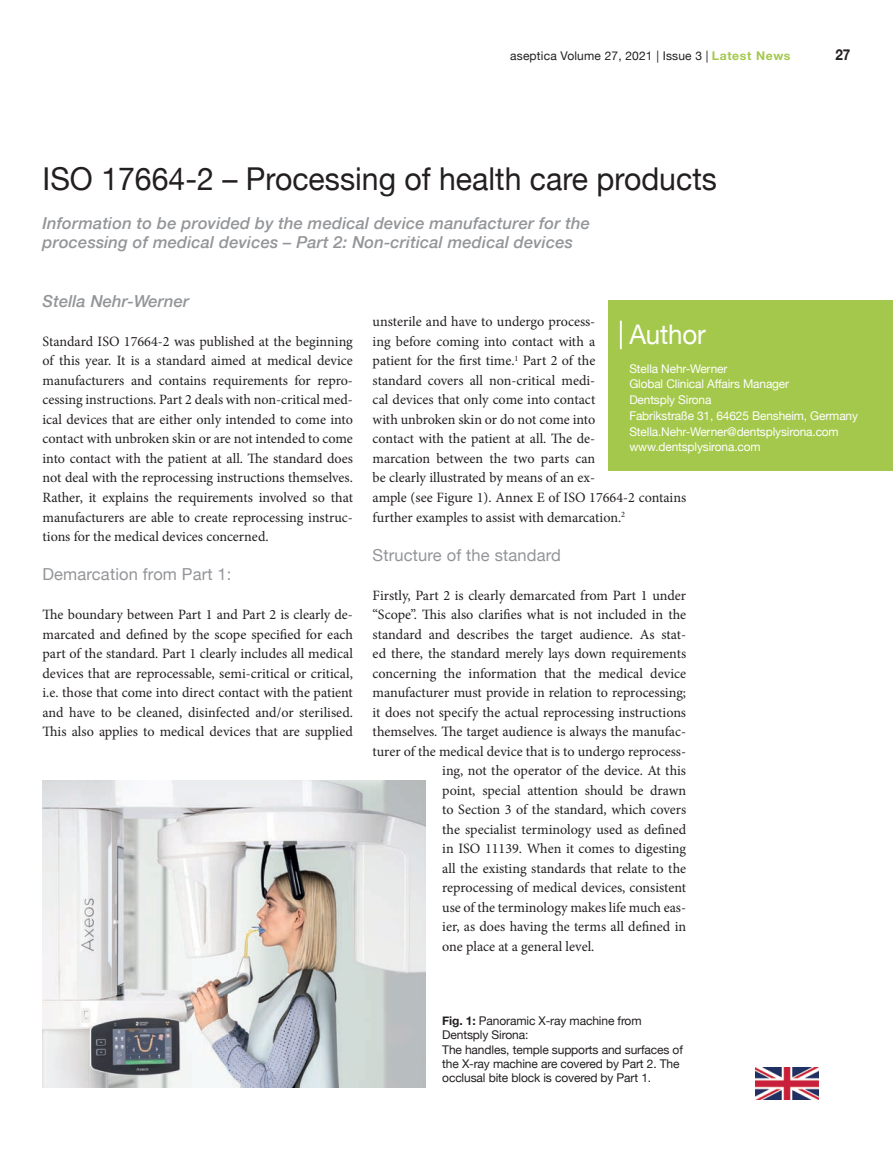
<style>
.page{position:relative;width:893px;height:1149px;background:#fff}
.page>*{position:absolute;margin:0;border:0;box-sizing:border-box;transform-origin:0 0}
.Headline{font:31.5px "Helvetica Neue";color:#231f20;scale:.96 1}
.t1{font:27px "Helvetica Neue";letter-spacing:-.005em;color:#fff;scale:.96 1}
.Autor{font:italic 500 16.5px "Helvetica Neue";letter-spacing:.01em;color:#939598}
.Zwischenhead_1{font:16.5px "Helvetica Neue";letter-spacing:.01em;color:#939598}
.t2{font:700 15px "Helvetica Neue";color:#231f20;scale:.9 1}
.Fließtext{font:14.25px/19.5px "Minion Pro";color:#231f20;text-align:justify}
.Kasten_Fließtext_wei{font:12px "Helvetica Neue";letter-spacing:-.01em;color:#fff}
.BU{font:12px/14.4px "Helvetica Neue";letter-spacing:-.01em;color:#231f20}
.BU-2{font:12px "Helvetica Neue";letter-spacing:.015em;color:#231f20}
.s1{font-weight:700;color:#a4c84b}
.s2{font-weight:700}
</style>
<div class="page">
<img style="left:755px;top:1067px;width:64px;height:32px">
<div style="left:608px;top:300px;width:285px;height:170px;background:#a4c84b"></div>
<img style="left:43px;top:780px;width:382px;height:306px">
<hr style="left:620px;top:320px;width:2px;height:29px;background:#fff">
<p class="BU-2" style="left:510px;top:47px;width:282px">aseptica Volume 27, 2021 | Issue 3 | <span class="s1">Latest News</span></p>
<p class="t2" style="left:835px;top:43px;width:18px">27</p>
<p class="Headline" style="left:43px;top:156px;width:704px">ISO 17664-2 – Processing of health care products</p>
<p class="Autor" style="left:43px;top:209px;width:549px">Information to be provided by the medical device manufacturer for the</p>
<p class="Autor" style="left:43px;top:228px;width:532px">processing of medical devices – Part 2: Non-critical medical devices</p>
<p class="Autor" style="left:43px;top:287px;width:148px">Stella Nehr-Werner</p>
<p class="Fließtext" style="left:43px;top:331px;width:312px">Standard ISO 17664-2 was published at the beginning of this year. It is a standard aimed at medical device manufacturers and contains requirements for repro&shy;cessing instructions. Part 2 deals with non-critical med&shy;ical devices that are either only intended to come into contact with unbroken skin or are not intended to come into contact with the patient at all. The standard does not deal with the reprocessing instructions themselves.<br>Rather, it explains the requirements involved so that manufacturers are able to create reprocessing instruc&shy;tions for the medical devices concerned.</p>
<p class="Zwischenhead_1" style="left:43px;top:562px;width:191px">Demarcation from Part 1:</p>
<p class="Fließtext" style="left:43px;top:604px;width:312px">The boundary between Part 1 and Part 2 is clearly de&shy;marcated and defined by the scope specified for each part of the standard. Part 1 clearly includes all medical devices that are reprocessable, semi-critical or critical, i.e. those that come into direct contact with the patient and have to be cleaned, disinfected and/or sterilised.<br>This also applies to medical devices that are supplied</p>
<p class="Fließtext" style="left:373px;top:312px;width:315px;text-align:left">unsterile and have to undergo process-<br>ing before coming into contact with a<br>patient for the first time.<sup>1</sup> Part 2 of the<br>standard covers all non-critical medi-<br>cal devices that only come into contact<br>with unbroken skin or do not come into<br>contact with the patient at all. The de-<br>marcation between the two parts can<br>be clearly illustrated by means of an ex-<br>ample (see Figure 1). Annex E of ISO 17664-2 contains further examples to assist with demarcation.<sup>2</sup></p>
<p class="Zwischenhead_1" style="left:373px;top:542px;width:190px">Structure of the standard</p>
<p class="Fließtext" style="left:373px;top:585px;width:315px">Firstly, Part 2 is clearly demarcated from Part 1 under</p>
<p class="Fließtext" style="left:373px;top:604px;width:315px">“Scope”. This also clarifies what is not included in the</p>
<p class="Fließtext" style="left:373px;top:624px;width:315px">standard and describes the target audience. As stat-</p>
<p class="Fließtext" style="left:373px;top:643px;width:315px">ed there, the standard merely lays down requirements</p>
<p class="Fließtext" style="left:373px;top:663px;width:315px">concerning the information that the medical device</p>
<p class="Fließtext" style="left:373px;top:682px;width:315px">manufacturer must provide in relation to reprocessing;</p>
<p class="Fließtext" style="left:373px;top:702px;width:315px">it does not specify the actual reprocessing instructions</p>
<p class="Fließtext" style="left:373px;top:721px;width:315px">themselves. The target audience is always the manufac-</p>
<p class="Fließtext" style="left:373px;top:741px;width:315px">turer of the medical device that is to undergo reprocess-</p>
<p class="Fließtext" style="left:442px;top:760px;width:245px">ing, not the operator of the device. At this</p>
<p class="Fließtext" style="left:442px;top:780px;width:245px">point, special attention should be drawn</p>
<p class="Fließtext" style="left:442px;top:799px;width:245px">to Section 3 of the standard, which covers</p>
<p class="Fließtext" style="left:442px;top:819px;width:245px">the specialist terminology used as defined</p>
<p class="Fließtext" style="left:442px;top:838px;width:245px">in ISO 11139. When it comes to digesting</p>
<p class="Fließtext" style="left:442px;top:858px;width:245px">all the existing standards that relate to the</p>
<p class="Fließtext" style="left:442px;top:877px;width:245px">reprocessing of medical devices, consistent</p>
<p class="Fließtext" style="left:442px;top:897px;width:245px">use of the terminology makes life much eas-</p>
<p class="Fließtext" style="left:442px;top:916px;width:245px">ier, as does having the terms all defined in</p>
<p class="Fließtext" style="left:442px;top:936px;width:154px">one place at a general level.</p>
<p class="t1" style="left:629px;top:314px;width:81px">Author</p>
<p class="Kasten_Fließtext_wei" style="left:629px;top:359px;width:100px">Stella Nehr-Werner</p>
<p class="Kasten_Fließtext_wei" style="left:629px;top:375px;width:161px">Global Clinical Affairs Manager</p>
<p class="Kasten_Fließtext_wei" style="left:629px;top:391px;width:84px">Dentsply Sirona</p>
<p class="Kasten_Fließtext_wei" style="left:629px;top:407px;width:230px">Fabrikstraße 31, 64625 Bensheim, Germany</p>
<p class="Kasten_Fließtext_wei" style="left:629px;top:422px;width:211px">Stella.Nehr-Werner@dentsplysirona.com</p>
<p class="Kasten_Fließtext_wei" style="left:629px;top:438px;width:133px">www.dentsplysirona.com</p>
<p class="BU" style="left:442px;top:1013px;width:201px"><span class="s2">Fig. 1:</span> Panoramic X-ray machine from<br>Dentsply Sirona:</p>
<p class="BU" style="left:442px;top:1042px;width:242px">The handles, temple supports and surfaces of the X-ray machine are covered by Part 2. The occlusal bite block is covered by Part 1.</p>
</div>
